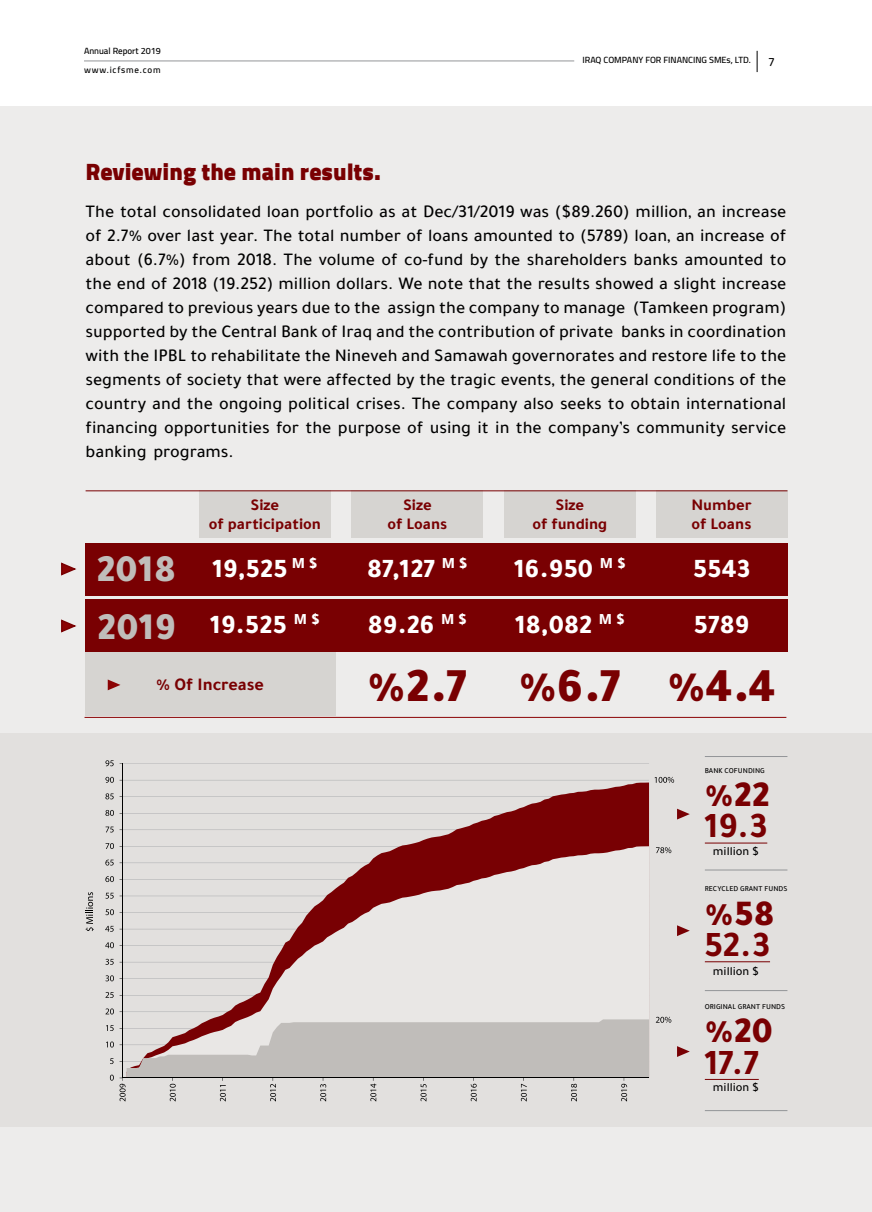
<style>
.page{position:relative;width:872px;height:1212px;background:#fff}
.page>*{position:absolute;margin:0;border:0;box-sizing:border-box;transform-origin:0 0}
.t1{font:900 48.6px "Tajawal";color:#790002}
.t2{font:900 38.7px/57.3px "Tajawal";color:#c0bdba}
.t3{font:900 36.75px "Tajawal";color:#790002}
.t4{font:700 36.3px "Tajawal";color:#790002}
.t5{font:800 27px/56.2px "Tajawal";color:#fff}
.t6{font:900 24px "Cairo";color:#790002}
.t7{font:500 18px/24px "Tajawal";color:#000}
.t8{font:700 18px "Tajawal";color:#790002}
.t9{font:700 16.5px/19.5px "Tajawal";color:#790002;text-align:center}
.t10{font:800 15.75px "Tajawal";color:#fff}
.t11{font:500 12.45px "Tajawal";color:#000}
.t12{font:600 12px "Cairo";color:#000}
.t13{font:600 9px "Cairo";color:#000}
.t14{font:600 9px "Cairo";letter-spacing:.09em;color:#000}
.t15{font:500 7.65px "Tajawal";color:#000}
</style>
<div class="page">
<div style="left:0;top:106px;width:872px;height:1106px;background:#edeceb"></div>
<div style="left:85px;top:542px;width:702px;height:53px;background:#790002"></div>
<div style="left:85px;top:599px;width:702px;height:53px;background:#790002"></div>
<div style="left:655px;top:490px;width:132px;height:48px;background:#d6d4d1"></div>
<div style="left:504px;top:490px;width:132px;height:48px;background:#d6d4d1"></div>
<div style="left:351px;top:490px;width:132px;height:48px;background:#d6d4d1"></div>
<div style="left:199px;top:490px;width:132px;height:48px;background:#d6d4d1"></div>
<div style="left:85px;top:652px;width:250px;height:64px;background:#d6d4d1"></div>
<hr style="left:85px;top:717px;width:701px;height:1px;background:#8b0304">
<hr style="left:86px;top:490px;width:701px;height:1px;background:#790002">
<svg style="left:61px;top:562px;width:15px;height:14px"></svg>
<svg style="left:108px;top:679px;width:12px;height:11px"></svg>
<svg style="left:61px;top:619px;width:15px;height:14px"></svg>
<div style="left:1px;top:734px;width:871px;height:393px;background:#e2e0de"></div>
<svg style="left:677px;top:809px;width:13px;height:10px"></svg>
<svg style="left:677px;top:925px;width:13px;height:11px"></svg>
<svg style="left:677px;top:1046px;width:13px;height:11px"></svg>
<hr style="left:122px;top:763px;width:527px;height:1px;background:#a7a9ac">
<hr style="left:122px;top:780px;width:527px;height:1px;background:#a7a9ac">
<hr style="left:122px;top:796px;width:527px;height:1px;background:#a7a9ac">
<hr style="left:122px;top:813px;width:527px;height:1px;background:#a7a9ac">
<hr style="left:122px;top:829px;width:527px;height:1px;background:#a7a9ac">
<hr style="left:122px;top:846px;width:527px;height:1px;background:#a7a9ac">
<hr style="left:122px;top:862px;width:527px;height:1px;background:#a7a9ac">
<hr style="left:122px;top:879px;width:527px;height:1px;background:#a7a9ac">
<hr style="left:122px;top:896px;width:527px;height:1px;background:#a7a9ac">
<hr style="left:122px;top:912px;width:527px;height:1px;background:#a7a9ac">
<hr style="left:122px;top:929px;width:527px;height:1px;background:#a7a9ac">
<hr style="left:122px;top:945px;width:527px;height:1px;background:#a7a9ac">
<hr style="left:122px;top:962px;width:527px;height:1px;background:#a7a9ac">
<hr style="left:122px;top:978px;width:527px;height:1px;background:#a7a9ac">
<hr style="left:122px;top:995px;width:527px;height:1px;background:#a7a9ac">
<hr style="left:122px;top:1011px;width:527px;height:1px;background:#a7a9ac">
<svg style="left:127px;top:782px;width:522px;height:64px"></svg>
<svg style="left:127px;top:846px;width:522px;height:173px"></svg>
<hr style="left:122px;top:764px;width:1px;height:314px;background:#000">
<svg style="left:110px;top:1074px;width:4px;height:6px"></svg>
<svg style="left:110px;top:1058px;width:4px;height:6px"></svg>
<svg style="left:106px;top:1041px;width:8px;height:6px"></svg>
<svg style="left:106px;top:1025px;width:8px;height:6px"></svg>
<svg style="left:105px;top:1008px;width:9px;height:6px"></svg>
<svg style="left:105px;top:992px;width:9px;height:6px"></svg>
<svg style="left:105px;top:975px;width:9px;height:6px"></svg>
<svg style="left:105px;top:959px;width:9px;height:6px"></svg>
<svg style="left:105px;top:942px;width:9px;height:6px"></svg>
<svg style="left:105px;top:926px;width:9px;height:6px"></svg>
<svg style="left:105px;top:909px;width:9px;height:6px"></svg>
<svg style="left:105px;top:893px;width:9px;height:6px"></svg>
<svg style="left:105px;top:876px;width:9px;height:6px"></svg>
<svg style="left:105px;top:859px;width:9px;height:6px"></svg>
<svg style="left:106px;top:843px;width:8px;height:6px"></svg>
<svg style="left:106px;top:826px;width:8px;height:6px"></svg>
<svg style="left:105px;top:810px;width:9px;height:6px"></svg>
<svg style="left:105px;top:793px;width:9px;height:6px"></svg>
<svg style="left:105px;top:777px;width:9px;height:6px"></svg>
<svg style="left:105px;top:760px;width:9px;height:6px"></svg>
<svg style="left:120px;top:1019px;width:529px;height:82px"></svg>
<svg style="left:86px;top:892px;width:8px;height:39px"></svg>
<svg style="left:656px;top:1017px;width:15px;height:6px"></svg>
<svg style="left:656px;top:847px;width:15px;height:6px"></svg>
<svg style="left:654px;top:777px;width:20px;height:6px"></svg>
<hr style="left:705px;top:843px;width:62px;height:1px;background:#790002">
<hr style="left:705px;top:961px;width:65px;height:1px;background:#790002">
<hr style="left:705px;top:1079px;width:53px;height:1px;background:#790002">
<hr style="left:705px;top:870px;width:82px;height:1px;background:#939598">
<hr style="left:705px;top:756px;width:82px;height:1px;background:#939598">
<hr style="left:705px;top:1110px;width:82px;height:1px;background:#939598">
<hr style="left:705px;top:990px;width:82px;height:1px;background:#939598">
<svg style="left:757px;top:51px;width:1px;height:21px"></svg>
<hr style="left:84px;top:61px;width:490px;height:1px;background:#939598">
<p class="t13" style="left:84px;top:43px;width:78px">Annual Report 2019</p>
<p class="t14" style="left:84px;top:62px;width:78px">www.icfsme.com</p>
<h3 class="t6" style="left:86px;top:158px;width:297px">Reviewing the main results.</h3>
<p class="t13" style="left:582px;top:52px;width:170px">IRAQ COMPANY FOR FINANCING SMEs, LTD.</p>
<p class="t12" style="left:768px;top:52px;width:8px">7</p>
<p class="t7" style="left:86px;top:199px;width:543px">The total consolidated loan portfolio as at Dec/31/2019 was ($89.260)</p>
<p class="t7" style="left:86px;top:223px;width:702px">of 2.7% over last year. The total number of loans amounted to (5789) loan, an increase of</p>
<p class="t7" style="left:192px;top:247px;width:595px">from 2018. The volume of co-fund by the shareholders banks amounted to</p>
<p class="t7" style="left:635px;top:199px;width:152px">million, an increase</p>
<p class="t7" style="left:86px;top:247px;width:702px">about (6.7%)<br>the end of 2018 (19.252) million dollars. We note that the results showed a slight increase compared to previous years due to the assign the company to manage (Tamkeen program( supported by the Central Bank of Iraq and the contribution of private banks in coordination with the IPBL to rehabilitate the Nineveh and Samawah governorates and restore life to the segments of society that were affected by the tragic events, the general conditions of the country and the ongoing political crises. The company also seeks to obtain international financing opportunities for the purpose of using it in the company s’ community service banking programs.</p>
<p class="t9" style="left:691px;top:494px;width:62px;text-align:left">Number of Loans</p>
<p class="t9" style="left:209px;top:494px;width:114px">Size<br>of participation</p>
<p class="t9" style="left:387px;top:494px;width:61px">Size<br>of Loans</p>
<p class="t9" style="left:532px;top:494px;width:76px">Size<br>of funding</p>
<h2 class="t2" style="left:96px;top:538px;width:81px">2018<br>2019</h2>
<p class="t10" style="left:292px;top:550px;width:27px">M$</p>
<h3 class="t5" style="left:212px;top:539px;width:77px">19,525</h3>
<p class="t10" style="left:294px;top:607px;width:27px">M$</p>
<h3 class="t5" style="left:210px;top:595px;width:79px">19.525</h3>
<h3 class="t5" style="left:367px;top:539px;width:69px">87,127</h3>
<p class="t10" style="left:442px;top:550px;width:27px">M$</p>
<h3 class="t5" style="left:514px;top:539px;width:81px">16.950</h3>
<p class="t10" style="left:600px;top:550px;width:27px">M$</p>
<h3 class="t5" style="left:368px;top:595px;width:68px">89.26</h3>
<p class="t10" style="left:441px;top:607px;width:27px">M$</p>
<h3 class="t5" style="left:515px;top:595px;width:79px">18,082</h3>
<p class="t10" style="left:599px;top:607px;width:27px">M$</p>
<h3 class="t5" style="left:692px;top:539px;width:59px">5543<br>5789</h3>
<p class="t8" style="left:156px;top:671px;width:109px">% Of Increase</p>
<h1 class="t1" style="left:367px;top:643px;width:101px">%2.7</h1>
<h1 class="t1" style="left:519px;top:643px;width:103px">%6.7</h1>
<h1 class="t1" style="left:667px;top:643px;width:110px">%4.4</h1>
<p class="t15" style="left:705px;top:765px;width:61px">BANK COFUNDING</p>
<h3 class="t3" style="left:705px;top:763px;width:67px">%22</h3>
<h3 class="t4" style="left:705px;top:799px;width:64px">19.3</h3>
<p class="t11" style="left:713px;top:842px;width:48px">million $</p>
<p class="t15" style="left:705px;top:883px;width:84px">RECYCLED GRANT FUNDS</p>
<h3 class="t3" style="left:705px;top:881px;width:71px">%58</h3>
<h3 class="t4" style="left:705px;top:917px;width:67px">52.3</h3>
<p class="t11" style="left:713px;top:962px;width:48px">million $</p>
<p class="t15" style="left:705px;top:1001px;width:82px">ORIGINAL GRANT FUNDS</p>
<h3 class="t3" style="left:705px;top:999px;width:70px">%20</h3>
<h3 class="t4" style="left:705px;top:1035px;width:55px">17.7</h3>
<p class="t11" style="left:713px;top:1078px;width:48px">million $</p>
</div>
